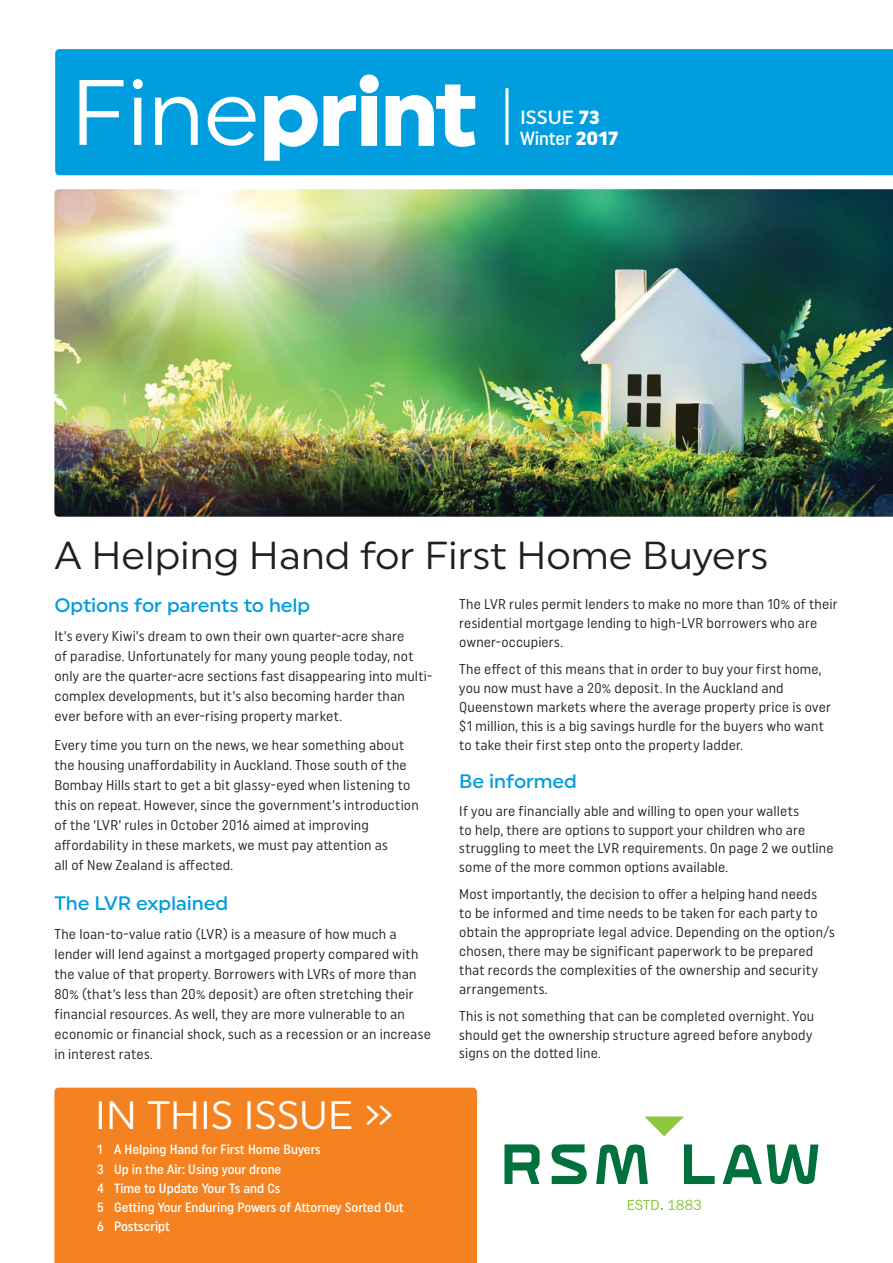
<style>
.page{position:relative;width:893px;height:1263px;background:#fff}
.page>*{position:absolute;margin:0;border:0;box-sizing:border-box;transform-origin:0 0}
.t1{font:700 92.7px "Uniform";letter-spacing:-.01em;color:#fff}
.t2{font:39.6px "Uniform";letter-spacing:-.01em;color:#fff}
.t3{font:39px "Uniform";color:#231f20}
.t4{font:500 19.5px "Uniform";letter-spacing:-.005em;color:#009edf}
.t5{font:500 19.05px "Uniform Condensed";color:#fff}
.t6{font:500 19.05px "Uniform";color:#fff}
.t7{font:14.25px/20.1px "Uniform Condensed";letter-spacing:.015em;color:#231f20}
.t8{font:500 13.5px/19.2px "Uniform Condensed";color:#fff}
.s1{font-weight:400}
.s2{font-weight:900}
.s3{font-family:"Uniform";font-weight:900}
</style>
<div class="page">
<img style="left:54px;top:189px;width:839px;height:328px">
<div style="left:54px;top:1088px;width:423px;height:175px;background:#f58220"></div>
<div style="left:55px;top:49px;width:838px;height:126px;background:#009edf"></div>
<svg style="left:263px;top:73px;width:213px;height:99px"></svg>
<hr style="left:505px;top:88px;width:3px;height:57px;background:#fff">
<svg style="left:684px;top:1144px;width:31px;height:40px"></svg>
<svg style="left:504px;top:1144px;width:36px;height:40px"></svg>
<svg style="left:596px;top:1144px;width:52px;height:40px"></svg>
<svg style="left:551px;top:1144px;width:36px;height:40px"></svg>
<svg style="left:723px;top:1144px;width:95px;height:40px"></svg>
<svg style="left:644px;top:1116px;width:40px;height:20px"></svg>
<svg style="left:628px;top:1200px;width:34px;height:10px"></svg>
<svg style="left:668px;top:1200px;width:33px;height:10px"></svg>
<h1 class="t1" style="left:70px;top:57px;width:408px"><span class="s1">Fine</span>print</h1>
<h3 class="t6" style="left:520px;top:106px;width:82px">ISSUE <span class="s2">73</span></h3>
<h3 class="t5" style="left:520px;top:127px;width:100px">Winter <span class="s3">2017</span></h3>
<h3 class="t3" style="left:54px;top:532px;width:716px">A Helping Hand for First Home Buyers</h3>
<h3 class="t4" style="left:54px;top:594px;width:257px">Options for parents to help</h3>
<p class="t7" style="left:54px;top:626px;width:379px">It’s every Kiwi’s dream to own their own quarter-acre share<br>of paradise. Unfortunately for many young people today, not only are the quarter-acre sections fast disappearing into multi&shy;complex developments, but it’s also becoming harder than ever before with an ever-rising property market.</p>
<p class="t7" style="left:54px;top:734px;width:366px">Every time you turn on the news, we hear something about the housing unaffordability in Auckland. Those south of the Bombay Hills start to get a bit glassy-eyed when listening to this on repeat. However, since the government’s introduction of the ‘LVR’ rules in October 2016 aimed at improving affordability in these markets, we must pay attention as<br>all of New Zealand is affected.</p>
<h3 class="t4" style="left:54px;top:891px;width:175px">The LVR explained</h3>
<p class="t7" style="left:54px;top:923px;width:378px">The loan-to-value ratio (LVR) is a measure of how much a lender will lend against a mortgaged property compared with the value of that property. Borrowers with LVRs of more than 80% (that’s less than 20% deposit) are often stretching their financial resources. As well, they are more vulnerable to an economic or financial shock, such as a recession or an increase in interest rates.</p>
<p class="t7" style="left:459px;top:595px;width:380px;line-height:18.8px">The LVR rules permit lenders to make no more than 10% of their residential mortgage lending to high-LVR borrowers who are owner-occupiers.</p>
<p class="t7" style="left:459px;top:660px;width:373px;line-height:18.8px">The effect of this means that in order to buy your first home, you now must have a 20% deposit. In the Auckland and Queenstown markets where the average property price is over $1 million, this is a big savings hurdle for the buyers who want to take their first step onto the property ladder.</p>
<h3 class="t4" style="left:459px;top:770px;width:119px">Be informed</h3>
<p class="t7" style="left:459px;top:801px;width:376px;line-height:18.8px">If you are financially able and willing to open your wallets<br>to help, there are options to support your children who are struggling to meet the LVR requirements. On page 2 we outline some of the more common options available.</p>
<p class="t7" style="left:459px;top:885px;width:377px;line-height:18.8px">Most importantly, the decision to offer a helping hand needs<br>to be informed and time needs to be taken for each party to obtain the appropriate legal advice. Depending on the option/s chosen, there may be significant paperwork to be prepared that records the complexities of the ownership and security arrangements.</p>
<p class="t7" style="left:459px;top:1006px;width:356px;line-height:18.8px">This is not something that can be completed overnight. You should get the ownership structure agreed before anybody signs on the dotted line.</p>
<h2 class="t2" style="left:95px;top:1091px;width:300px">IN THIS ISSUE »</h2>
<p class="t8" style="left:97px;top:1140px;width:308px">1 A Helping Hand for First Home Buyers<br>3 Up in the Air: Using your drone<br>4 Time to Update Your Ts and Cs<br>5 Getting Your Enduring Powers of Attorney Sorted Out<br>6 Postscript</p>
</div>
